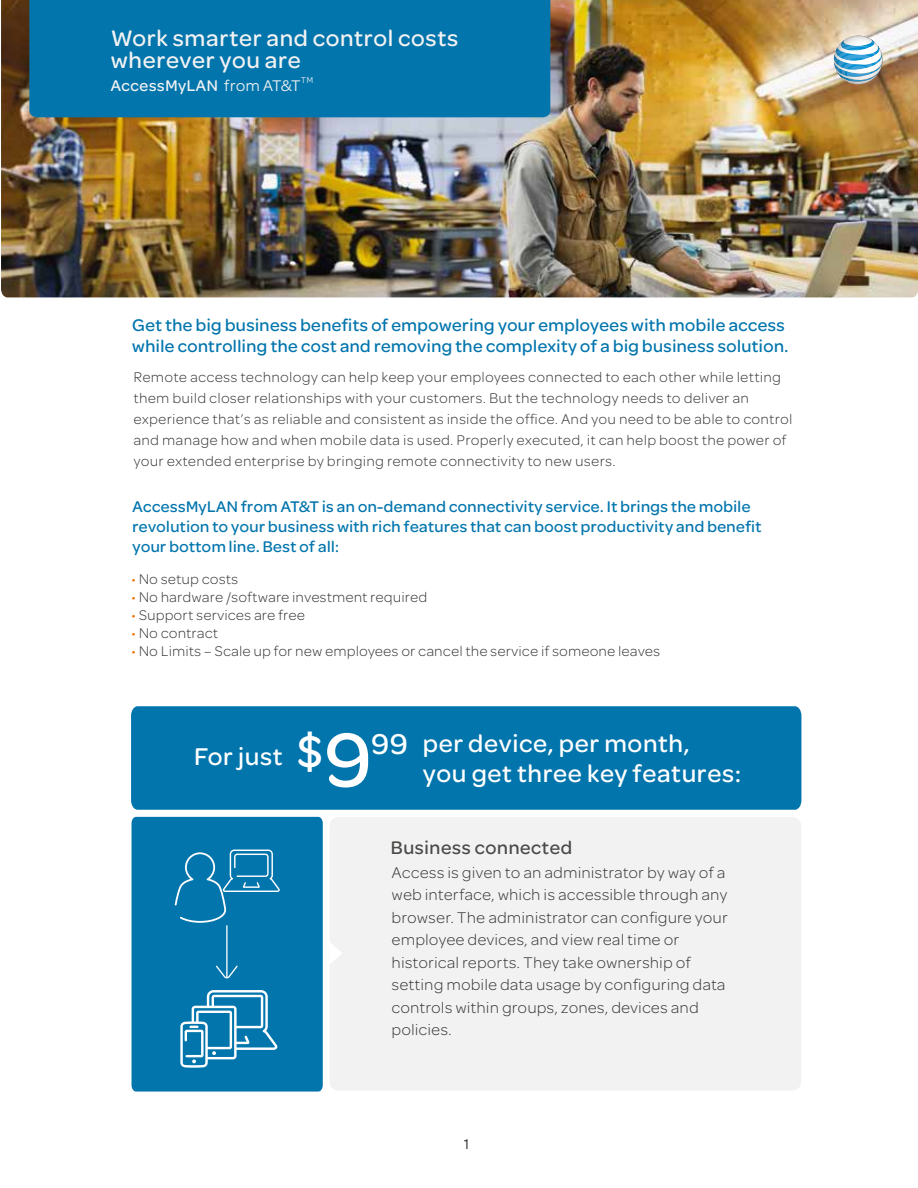
<style>
.page{position:relative;width:918px;height:1188px;background:#fff}
.page>*{position:absolute;margin:0;border:0;box-sizing:border-box;transform-origin:0 0}
.t1{font:30.6px "Omnes ATTII Medium";color:#fff}
.t2{font:25.8px/30.2px "Omnes ATTII Medium";color:#fff}
.t3{font:24px/22.5px "Omnes ATTII Medium";color:#f2f2f2}
.t4{font:19.5px "Omnes ATTII Medium";color:#4a4a49}
.t5{font:18px/21px "Omnes ATTII Medium";letter-spacing:-.01em;color:#0275ad}
.t6{font:16.5px/22.5px "Omnes ATTII Light";color:#333}
.t7{font:16.5px/19.8px "Omnes ATTII Medium";letter-spacing:-.01em;color:#0275ad}
.t8{font:16.5px "Omnes ATTII Medium";color:#f2f2f2}
.t9{font:15px/21px "Omnes ATTII Light";letter-spacing:.01em;color:#333}
.t10{font:15px "Omnes ATTII";color:#1d1d1b}
.t11{font:9px "Omnes ATTII";color:#f2f2f2}
.s1{font-family:"Omnes ATTII"}
.s2{color:#ee7402}
.s3{font-size:47.4px}
.s4{font-size:81.3px}
</style>
<div class="page">
<div style="left:131px;top:706px;width:670px;height:104px;background:#0275ad"></div>
<div style="left:330px;top:817px;width:471px;height:274px;background:#f2f2f2;border-radius:9px"></div>
<svg style="left:330px;top:943px;width:12px;height:20px"></svg>
<img style="left:1px;top:0;width:917px;height:297px">
<div style="left:132px;top:817px;width:191px;height:275px;background:#0275ad"></div>
<svg style="left:180px;top:990px;width:98px;height:78px"></svg>
<svg style="left:175px;top:850px;width:105px;height:128px;background:#137eb2"></svg>
<div style="left:29px;top:0;width:521px;height:117px;background:#0275ad"></div>
<svg style="left:834px;top:36px;width:48px;height:49px"></svg>
<svg style="left:841px;top:39px;width:40px;height:40px"></svg>
<svg style="left:842px;top:39px;width:39px;height:39px"></svg>
<svg style="left:843px;top:40px;width:38px;height:37px"></svg>
<svg style="left:843px;top:40px;width:37px;height:37px"></svg>
<svg style="left:844px;top:40px;width:36px;height:37px"></svg>
<svg style="left:844px;top:40px;width:36px;height:36px"></svg>
<svg style="left:844px;top:41px;width:36px;height:35px"></svg>
<svg style="left:845px;top:41px;width:35px;height:35px"></svg>
<svg style="left:845px;top:41px;width:35px;height:34px"></svg>
<svg style="left:846px;top:41px;width:33px;height:34px"></svg>
<svg style="left:847px;top:42px;width:32px;height:32px"></svg>
<svg style="left:848px;top:43px;width:31px;height:30px"></svg>
<svg style="left:848px;top:43px;width:30px;height:30px"></svg>
<svg style="left:849px;top:43px;width:29px;height:29px"></svg>
<svg style="left:850px;top:44px;width:28px;height:28px"></svg>
<svg style="left:850px;top:44px;width:28px;height:27px"></svg>
<svg style="left:850px;top:44px;width:27px;height:27px"></svg>
<h3 class="t3" style="left:110px;top:25px;width:350px">Work smarter and control costs wherever you are</h3>
<p class="t8" style="left:110px;top:74px;width:192px">AccessMyLAN <span class="s1">from AT&amp;T</span></p>
<p class="t11" style="left:301px;top:74px;width:14px">TM</p>
<p class="t5" style="left:132px;top:313px;width:658px">Get the big business benefits of empowering your employees with mobile access while controlling the cost and removing the complexity of a big business solution.</p>
<p class="t9" style="left:133px;top:366px;width:661px">Remote access technology can help keep your employees connected to each other while letting them build closer relationships with your customers. But the technology needs to deliver an experience that’s as reliable and consistent as inside the office. And you need to be able to control and manage how and when mobile data is used. Properly executed, it can help boost the power of your extended enterprise by bringing remote connectivity to new users.</p>
<p class="t7" style="left:132px;top:496px;width:631px">AccessMyLAN from AT&amp;T is an on-demand connectivity service. It brings the mobile revolution to your business with rich features that can boost productivity and benefit your bottom line. Best of all:</p>
<p class="t9" style="left:131px;top:568px;width:109px"><span class="s2">•</span> No setup costs</p>
<p class="t9" style="left:131px;top:586px;width:298px"><span class="s2">•</span> No hardware /software investment required</p>
<p class="t9" style="left:131px;top:604px;width:175px"><span class="s2">•</span> Support services are free</p>
<p class="t9" style="left:131px;top:622px;width:89px"><span class="s2">•</span> No contract</p>
<p class="t9" style="left:131px;top:640px;width:531px"><span class="s2">•</span> No Limits – Scale up for new employees or cancel the service if someone leaves</p>
<h2 class="t2" style="left:194px;top:740px;width:181px">For just <span class="s3">$</span><span class="s4">9</span></h2>
<h1 class="t1" style="left:371px;top:723px;width:39px">99</h1>
<h2 class="t2" style="left:423px;top:727px;width:321px">per device, per month,<br>you get three key features:</h2>
<h3 class="t4" style="left:390px;top:834px;width:184px">Business connected</h3>
<p class="t6" style="left:392px;top:861px;width:338px">Access is given to an administrator by way of a web interface, which is accessible through any browser. The administrator can configure your employee devices, and view real time or historical reports. They take ownership of setting mobile data usage by configuring data controls within groups, zones, devices and policies.</p>
<p class="t10" style="left:464px;top:1134px;width:7px">1</p>
</div>
